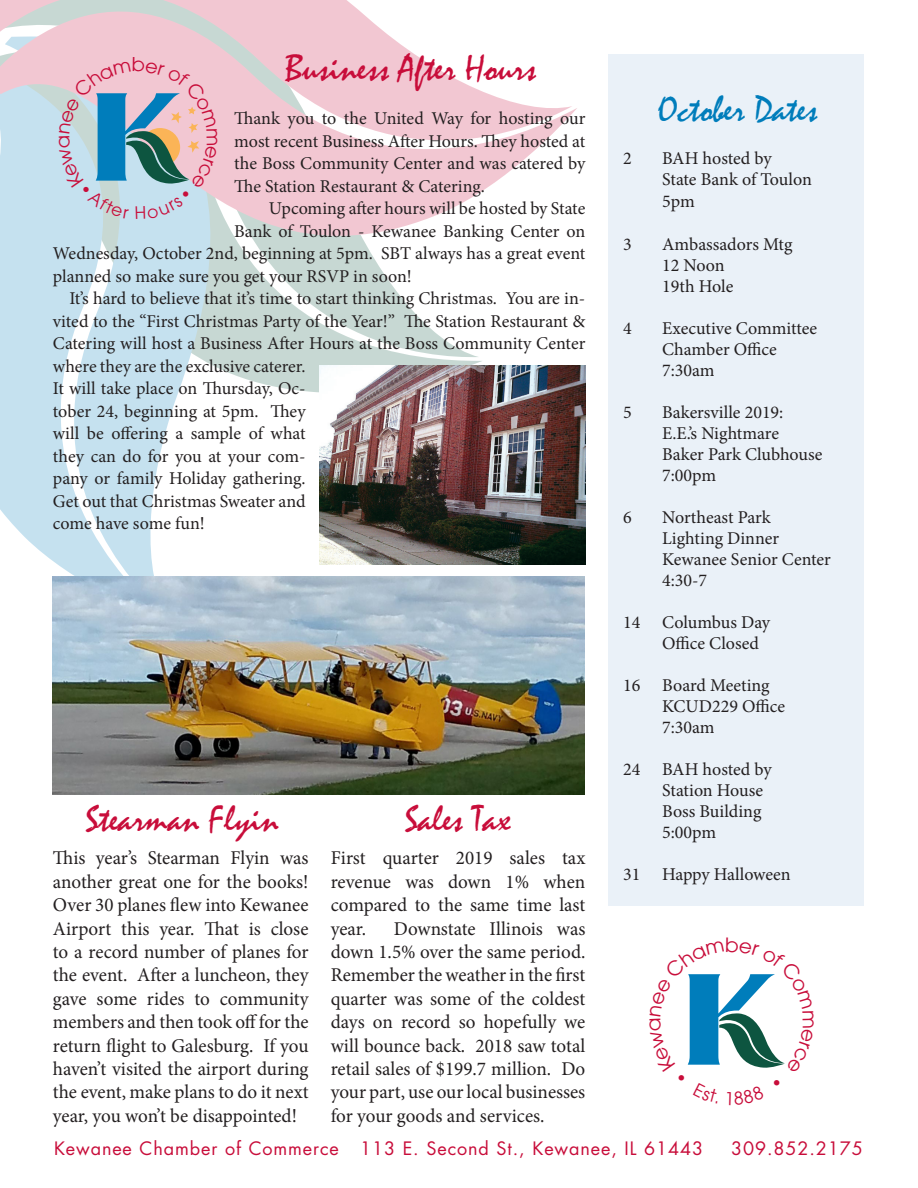
<style>
.page{position:relative;width:918px;height:1188px;background:#fff}
.page>*{position:absolute;margin:0;border:0;box-sizing:border-box;transform-origin:0 0}
.t1{font:37.5px "Mistral";color:#c80d3a}
.t2{font:37.5px "Mistral";color:#007dbb}
.t3{font:19.5px/23.4px "Minion Pro";color:#231f20;text-align:justify}
.t4{font:18px/22.5px "Minion Pro";color:#231f20;text-align:justify}
.t5{font:18px "Futura";letter-spacing:.05em;color:#c80d3a}
</style>
<div class="page">
<svg style="left:224px;top:264px;width:258px;height:129px;fill:#c7d8d3"></svg>
<svg style="left:170px;top:264px;width:54px;height:313px"></svg>
<svg style="left:0;top:264px;width:170px;height:359px;fill:#c5e1ef"></svg>
<svg style="left:0;top:0;width:577px;height:264px"></svg>
<div style="left:608px;top:54px;width:256px;height:851px;background:#eaf1f8"></div>
<img style="left:53px;top:577px;width:532px;height:218px">
<img style="left:319px;top:365px;width:266px;height:200px">
<svg style="left:687px;top:974px;width:98px;height:94px"></svg>
<svg style="left:59px;top:57px;width:159px;height:162px;background:#b6c0cc"></svg>
<p class="t1" style="left:285px;top:45px;width:252px">Business After Hours</p>
<p class="t4" style="left:234px;top:107px;width:353px">Thank you to the United Way for hosting our most recent Business After Hours. They hosted at the Boss Community Center and was catered by The Station Restaurant &amp; Catering.</p>
<p class="t4" style="left:269px;top:197px;width:318px">Upcoming after hours will be hosted by State</p>
<p class="t4" style="left:234px;top:220px;width:353px">Bank of Toulon - Kewanee Banking Center on</p>
<p class="t4" style="left:53px;top:242px;width:534px">Wednesday, October 2nd, beginning at 5pm. SBT always has a great event</p>
<p class="t4" style="left:53px;top:265px;width:360px">planned so make sure you get your RSVP in soon!</p>
<p class="t4" style="left:53px;top:287px;width:534px;text-align:left;text-indent:17px">It’s hard to believe that it’s time to start thinking Christmas. You are in&shy;vited to the “First Christmas Party of the Year!” The Station Restaurant &amp; Catering will host a Business After Hours at the Boss Community Center where they are the exclusive caterer.<br>It will take place on Thursday, Oc-<br>tober 24, beginning at 5pm. They<br>will be offering a sample of what<br>they can do for you at your com-<br>pany or family Holiday gathering.<br>Get out that Christmas Sweater and<br>come have some fun!</p>
<p class="t1" style="left:86px;top:796px;width:194px">Stearman Flyin</p>
<p class="t3" style="left:53px;top:847px;width:257px">This year’s Stearman Flyin was another great one for the books!<br>Over 30 planes flew into Kewanee Airport this year. That is close to a record number of planes for the event. After a luncheon, they gave some rides to community members and then took off for the return flight to Galesburg. If you haven’t visited the airport during the event, make plans to do it next year, you won’t be disappointed!</p>
<p class="t1" style="left:405px;top:796px;width:108px">Sales Tax</p>
<p class="t3" style="left:331px;top:847px;width:256px">First quarter 2019 sales tax revenue was down 1% when compared to the same time last year.</p>
<p class="t3" style="left:331px;top:917px;width:256px;text-indent:63px">Downstate Illinois was down 1.5% over the same period.<br>Remember the weather in the first quarter was some of the coldest days on record so hopefully we will bounce back. 2018 saw total retail sales of $199.7 million. Do your part, use our local businesses for your goods and services.</p>
<p class="t2" style="left:658px;top:87px;width:161px">October Dates</p>
<p class="t4" style="left:623px;top:147px;width:10px">2</p>
<p class="t4" style="left:662px;top:147px;width:111px">BAH hosted by</p>
<p class="t4" style="left:662px;top:169px;width:151px">State Bank of Toulon</p>
<p class="t4" style="left:662px;top:190px;width:34px">5pm</p>
<p class="t4" style="left:623px;top:233px;width:10px">3</p>
<p class="t4" style="left:662px;top:233px;width:132px">Ambassadors Mtg</p>
<p class="t4" style="left:662px;top:254px;width:64px">12 Noon</p>
<p class="t4" style="left:662px;top:275px;width:73px">19th Hole</p>
<p class="t4" style="left:623px;top:317px;width:10px">4</p>
<p class="t4" style="left:662px;top:317px;width:157px">Executive Committee</p>
<p class="t4" style="left:662px;top:338px;width:116px">Chamber Office</p>
<p class="t4" style="left:662px;top:359px;width:54px">7:30am</p>
<p class="t4" style="left:623px;top:401px;width:10px">5</p>
<p class="t4" style="left:662px;top:401px;width:123px">Bakersville 2019:</p>
<p class="t4" style="left:662px;top:422px;width:118px">E.E.’s Nightmare</p>
<p class="t4" style="left:662px;top:443px;width:162px">Baker Park Clubhouse</p>
<p class="t4" style="left:662px;top:464px;width:55px">7:00pm</p>
<p class="t4" style="left:623px;top:506px;width:10px">6</p>
<p class="t4" style="left:662px;top:506px;width:110px">Northeast Park</p>
<p class="t4" style="left:662px;top:527px;width:119px">Lighting Dinner</p>
<p class="t4" style="left:662px;top:548px;width:170px">Kewanee Senior Center</p>
<p class="t4" style="left:662px;top:569px;width:47px">4:30-7</p>
<p class="t4" style="left:623px;top:611px;width:149px">14 Columbus Day</p>
<p class="t4" style="left:662px;top:632px;width:98px">Office Closed</p>
<p class="t4" style="left:623px;top:674px;width:148px">16 Board Meeting</p>
<p class="t4" style="left:662px;top:695px;width:124px">KCUD229 Office</p>
<p class="t4" style="left:662px;top:716px;width:54px">7:30am</p>
<p class="t4" style="left:623px;top:758px;width:150px">24 BAH hosted by</p>
<p class="t4" style="left:662px;top:779px;width:102px">Station House</p>
<p class="t4" style="left:662px;top:800px;width:101px">Boss Building</p>
<p class="t4" style="left:662px;top:821px;width:55px">5:00pm</p>
<p class="t4" style="left:623px;top:863px;width:169px">31 Happy Halloween</p>
<p class="t5" style="left:54px;top:1137px;width:651px">Kewanee Chamber of Commerce 113 E. Second St., Kewanee, IL 61443</p>
<p class="t5" style="left:731px;top:1137px;width:133px">309.852.2175</p>
</div>
